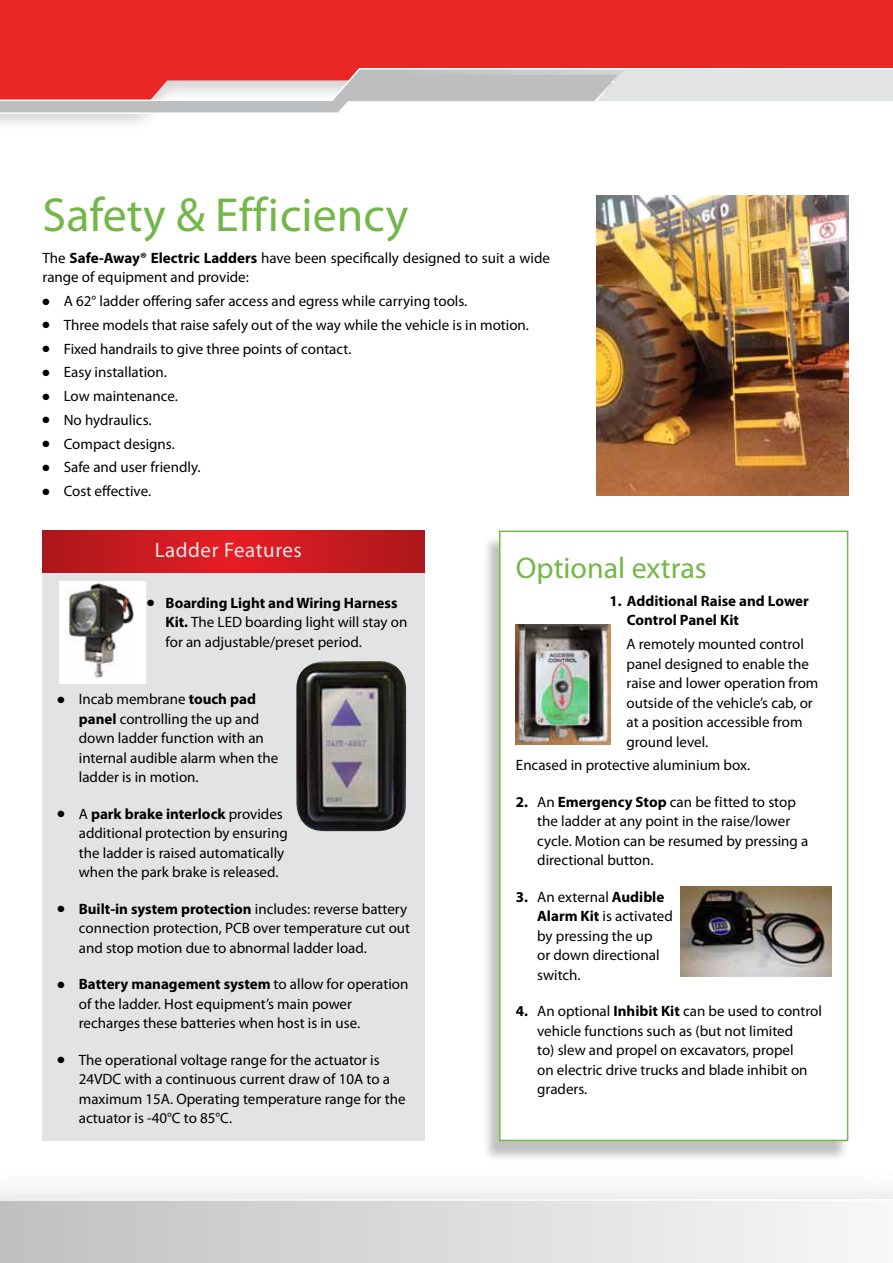
<style>
.page{position:relative;width:893px;height:1263px;background:#fff}
.page>*{position:absolute;margin:0;border:0;box-sizing:border-box;transform-origin:0 0}
.t1{font:48px "Myriad Pro";color:#74b749}
.t2{font:30px "Myriad Pro";color:#74b749}
.t3{font:21px "Myriad Pro";letter-spacing:.025em;color:#e6e7e8}
.t4{font:15px/19.5px "Myriad Pro";color:#000}
.t5{font:700 15px/19.5px "Myriad Pro";color:#000}
.s1{font-weight:700}
</style>
<div class="page">
<div style="left:0;top:0;width:893px;height:132px;background:#000;opacity:.2"></div>
<div style="left:0;top:0;width:893px;height:67px;background:#eb2627"></div>
<div style="left:0;top:1161px;width:893px;height:102px;background:#fafafa"></div>
<svg style="left:0;top:1198px;width:893px;height:65px"></svg>
<svg style="left:0;top:67px;width:893px;height:48px"></svg>
<div style="left:483px;top:535px;width:365px;height:627px;background:#000;opacity:.25"></div>
<div style="left:499px;top:530px;width:349px;height:611px;background:#fff;border:2px solid #74b749"></div>
<svg style="left:43px;top:530px;width:382px;height:43px;background:#c81a20"></svg>
<div style="left:43px;top:573px;width:382px;height:568px;background:#e2e3e4"></div>
<img style="left:597px;top:196px;width:251px;height:299px">
<img style="left:681px;top:886px;width:150px;height:90px">
<div style="left:60px;top:581px;width:86px;height:102px;background:#fff"></div>
<img style="left:66px;top:581px;width:68px;height:97px">
<img style="left:516px;top:624px;width:95px;height:120px">
<img style="left:296px;top:661px;width:110px;height:170px">
<h1 class="t1" style="left:43px;top:185px;width:367px">Safety &amp; Efficiency</h1>
<p class="t4" style="left:43px;top:248px;width:509px">The <span class="s1">Safe-Away® Electric Ladders</span> have been specifically designed to suit a wide range of equipment and provide:</p>
<p class="t4" style="left:43px;top:291px;width:426px">● A 62° ladder offering safer access and egress while carrying tools.</p>
<p class="t4" style="left:43px;top:315px;width:488px">● Three models that raise safely out of the way while the vehicle is in motion.</p>
<p class="t4" style="left:43px;top:339px;width:310px">● Fixed handrails to give three points of contact.</p>
<p class="t4" style="left:43px;top:362px;width:126px">● Easy installation.</p>
<p class="t4" style="left:43px;top:386px;width:137px">● Low maintenance.</p>
<p class="t4" style="left:43px;top:410px;width:111px">● No hydraulics.</p>
<p class="t4" style="left:43px;top:434px;width:134px">● Compact designs.</p>
<p class="t4" style="left:43px;top:457px;width:160px">● Safe and user friendly.</p>
<p class="t4" style="left:43px;top:481px;width:110px">● Cost effective.</p>
<h3 class="t3" style="left:155px;top:537px;width:149px">Ladder Features</h3>
<p class="t4" style="left:166px;top:592px;width:243px;text-indent:-18px">● <span class="s1">Boarding Light and Wiring Harness<br>Kit.</span> The LED boarding light will stay on for an adjustable/preset period.</p>
<p class="t4" style="left:79px;top:689px;width:201px;text-indent:-21px">● Incab membrane <span class="s1">touch pad panel</span> controlling the up and down ladder function with an internal audible alarm when the ladder is in motion.</p>
<p class="t4" style="left:79px;top:804px;width:210px;text-indent:-21px">● A <span class="s1">park brake interlock</span> provides additional protection by ensuring the ladder is raised automatically when the park brake is released.</p>
<p class="t4" style="left:79px;top:899px;width:333px;text-indent:-21px">● <span class="s1">Built-in system protection</span> includes: reverse battery connection protection, PCB over temperature cut out and stop motion due to abnormal ladder load.</p>
<p class="t4" style="left:79px;top:974px;width:331px;text-indent:-21px">● <span class="s1">Battery management system</span> to allow for operation of the ladder. Host equipment’s main power recharges these batteries when host is in use.</p>
<p class="t4" style="left:79px;top:1050px;width:328px;text-indent:-21px">● The operational voltage range for the actuator is 24VDC with a continuous current draw of 10A to a maximum 15A. Operating temperature range for the actuator is -40°C to 85°C.</p>
<h2 class="t2" style="left:516px;top:549px;width:192px">Optional extras</h2>
<p class="t5" style="left:627px;top:590px;width:183px;text-indent:-17px">1. Additional Raise and Lower<br>Control Panel Kit</p>
<p class="t4" style="left:626px;top:634px;width:193px">A remotely mounted control panel designed to enable the raise and lower operation from outside of the vehicle’s cab, or at a position accessible from ground level.</p>
<p class="t4" style="left:516px;top:755px;width:236px">Encased in protective aluminium box.</p>
<p class="t4" style="left:537px;top:792px;width:273px;text-indent:-21px"><span class="s1">2.</span> An <span class="s1">Emergency Stop</span> can be fitted to stop the ladder at any point in the raise/lower cycle. Motion can be resumed by pressing a directional button.</p>
<p class="t4" style="left:537px;top:887px;width:137px;text-indent:-21px"><span class="s1">3.</span> An external <span class="s1">Audible<br>Alarm Kit</span> is activated by pressing the up<br>or down directional switch.</p>
<p class="t4" style="left:537px;top:1001px;width:286px;text-indent:-21px"><span class="s1">4.</span> An optional <span class="s1">Inhibit Kit</span> can be used to control vehicle functions such as (but not limited<br>to) slew and propel on excavators, propel<br>on electric drive trucks and blade inhibit on graders.</p>
</div>
